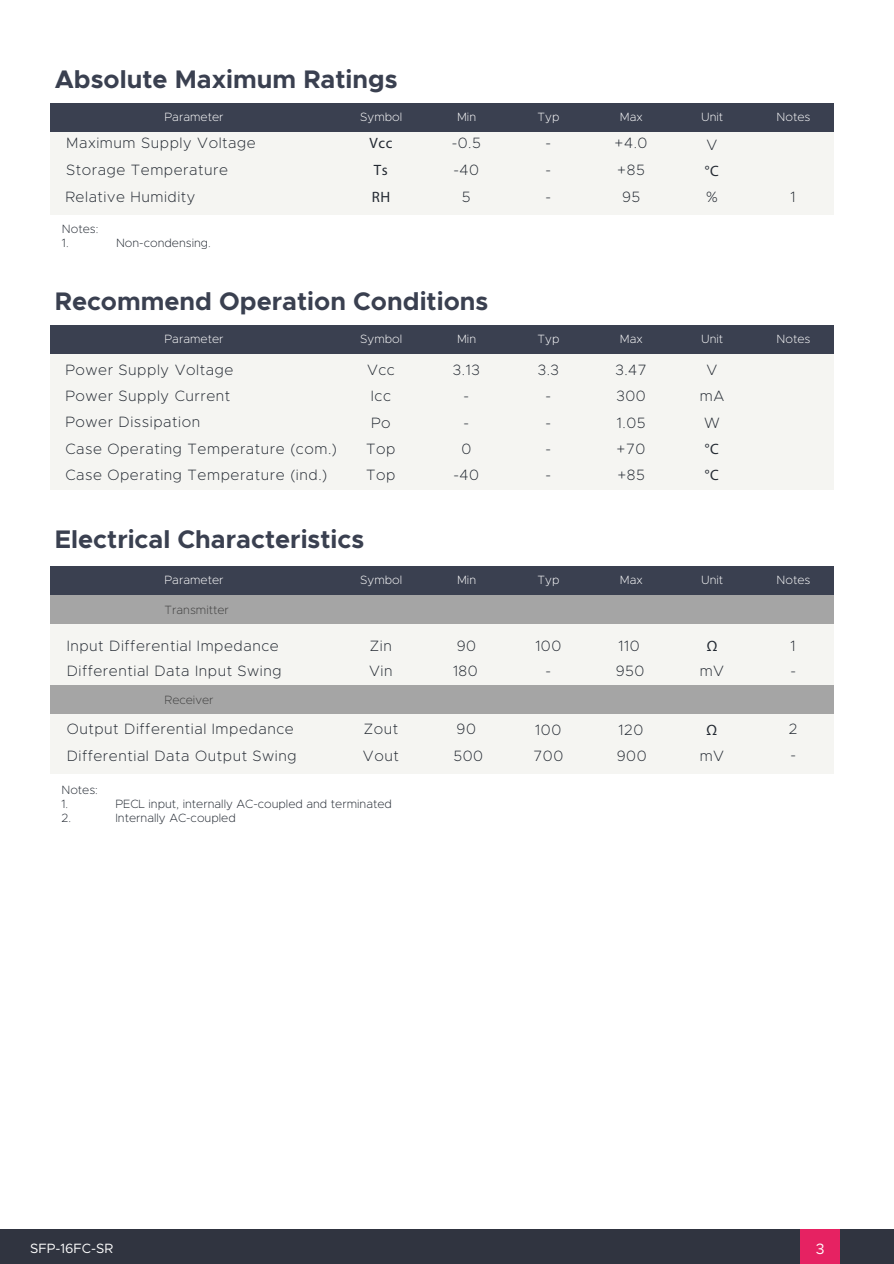
<style>
.page{position:relative;width:894px;height:1264px;background:#fff}
.page>*{position:absolute;margin:0;border:0;box-sizing:border-box;transform-origin:0 0}
.t1{font:700 25.5px "Metropolis";color:#3a4050}
.t2{font:200 15px/26.4px "Metropolis";letter-spacing:.035em;color:#232932}
.t3{font:15px "Myriad Pro";letter-spacing:.035em;color:#232932}
.t4{font:15px "Metropolis";color:#fff}
.t5{font:13.5px "Metropolis";color:#fff}
.t6{font:200 12px "Metropolis";color:#fff}
.t7{font:200 12px/14.4px "Metropolis";color:#232932}
.t8{font:200 12px "Metropolis";color:#404040}
</style>
<div class="page">
<div style="left:51px;top:621px;width:783px;height:152px;background:#f5f5f2"></div>
<div style="left:51px;top:348px;width:783px;height:141px;background:#f5f5f2"></div>
<div style="left:51px;top:103px;width:783px;height:112px;background:#f5f5f2"></div>
<div style="left:51px;top:103px;width:783px;height:29px;background:#3a4050"></div>
<div style="left:51px;top:325px;width:783px;height:29px;background:#3a4050"></div>
<div style="left:0;top:1228px;width:893px;height:35px;background:#303440"></div>
<div style="left:800px;top:1228px;width:39px;height:35px;background:#e62262"></div>
<div style="left:51px;top:566px;width:783px;height:29px;background:#3a4050"></div>
<div style="left:51px;top:595px;width:783px;height:28px;background:#a5a5a5"></div>
<div style="left:51px;top:685px;width:783px;height:28px;background:#a5a5a5"></div>
<h1 class="t1" style="left:55px;top:63px;width:344px">Absolute Maximum Ratings</h1>
<p class="t6" style="left:164px;top:110px;width:60px">Parameter</p>
<p class="t6" style="left:360px;top:110px;width:44px">Symbol</p>
<p class="t6" style="left:457px;top:110px;width:21px">Min</p>
<p class="t6" style="left:537px;top:110px;width:23px">Typ</p>
<p class="t6" style="left:619px;top:110px;width:24px">Max</p>
<p class="t6" style="left:701px;top:110px;width:24px">Unit</p>
<p class="t6" style="left:776px;top:110px;width:35px">Notes</p>
<p class="t2" style="left:66px;top:130px;width:191px">Maximum Supply Voltage</p>
<p class="t3" style="left:369px;top:134px;width:24px">Vcc</p>
<p class="t2" style="left:451px;top:130px;width:31px">-0.5</p>
<p class="t2" style="left:545px;top:130px;width:7px">-</p>
<p class="t2" style="left:614px;top:130px;width:34px">+4.0</p>
<p class="t2" style="left:706px;top:132px;width:12px">V</p>
<p class="t2" style="left:66px;top:156px;width:163px">Storage Temperature</p>
<p class="t3" style="left:374px;top:161px;width:15px">Ts</p>
<p class="t2" style="left:453px;top:157px;width:27px">-40</p>
<p class="t2" style="left:545px;top:157px;width:7px">-</p>
<p class="t2" style="left:617px;top:157px;width:29px">+85</p>
<p class="t3" style="left:704px;top:162px;width:16px">°C</p>
<p class="t2" style="left:65px;top:183px;width:132px">Relative Humidity</p>
<p class="t3" style="left:371px;top:188px;width:20px">RH</p>
<p class="t2" style="left:462px;top:183px;width:10px">5</p>
<p class="t2" style="left:545px;top:184px;width:7px">-</p>
<p class="t2" style="left:622px;top:184px;width:20px">95</p>
<p class="t2" style="left:706px;top:184px;width:13px">%</p>
<p class="t2" style="left:790px;top:184px;width:7px">1</p>
<p class="t7" style="left:62px;top:222px;width:38px">Notes:<br>1.</p>
<p class="t7" style="left:116px;top:236px;width:96px">Non-condensing.</p>
<h1 class="t1" style="left:55px;top:285px;width:435px">Recommend Operation Conditions</h1>
<p class="t6" style="left:164px;top:331px;width:60px">Parameter</p>
<p class="t6" style="left:360px;top:331px;width:44px">Symbol</p>
<p class="t6" style="left:457px;top:331px;width:21px">Min</p>
<p class="t6" style="left:537px;top:331px;width:23px">Typ</p>
<p class="t6" style="left:619px;top:331px;width:24px">Max</p>
<p class="t6" style="left:701px;top:331px;width:24px">Unit</p>
<p class="t6" style="left:776px;top:331px;width:35px">Notes</p>
<p class="t2" style="left:65px;top:356px;width:169px">Power Supply Voltage</p>
<p class="t2" style="left:65px;top:383px;width:166px">Power Supply Current</p>
<p class="t2" style="left:367px;top:357px;width:29px">Vcc</p>
<p class="t2" style="left:371px;top:383px;width:22px">Icc</p>
<p class="t2" style="left:452px;top:356px;width:28px">3.13</p>
<p class="t2" style="left:463px;top:383px;width:7px">-</p>
<p class="t2" style="left:537px;top:356px;width:23px">3.3</p>
<p class="t2" style="left:545px;top:383px;width:7px">-</p>
<p class="t2" style="left:615px;top:356px;width:33px">3.47</p>
<p class="t2" style="left:616px;top:383px;width:31px">300</p>
<p class="t2" style="left:699px;top:357px;width:26px;text-align:center">V mA</p>
<p class="t2" style="left:65px;top:409px;width:136px">Power Dissipation</p>
<p class="t2" style="left:65px;top:461px;width:263px">Case Operating Temperature (ind.)</p>
<p class="t2" style="left:65px;top:435px;width:273px">Case Operating Temperature (com.)</p>
<p class="t2" style="left:371px;top:409px;width:21px">Po</p>
<p class="t2" style="left:366px;top:435px;width:31px">Top</p>
<p class="t2" style="left:366px;top:461px;width:31px">Top</p>
<p class="t2" style="left:463px;top:409px;width:7px">-</p>
<p class="t2" style="left:461px;top:435px;width:11px">0</p>
<p class="t2" style="left:453px;top:462px;width:27px">-40</p>
<p class="t2" style="left:545px;top:409px;width:7px">-</p>
<p class="t2" style="left:616px;top:409px;width:30px">1.05</p>
<p class="t2" style="left:703px;top:409px;width:17px">W</p>
<p class="t2" style="left:545px;top:435px;width:7px">-</p>
<p class="t2" style="left:616px;top:435px;width:30px">+70</p>
<p class="t3" style="left:704px;top:439px;width:16px">°C</p>
<p class="t2" style="left:545px;top:462px;width:7px">-</p>
<p class="t2" style="left:617px;top:462px;width:29px">+85</p>
<p class="t3" style="left:704px;top:466px;width:16px">°C</p>
<h1 class="t1" style="left:55px;top:523px;width:311px">Electrical Characteristics</h1>
<p class="t6" style="left:164px;top:572px;width:60px">Parameter</p>
<p class="t6" style="left:360px;top:572px;width:44px">Symbol</p>
<p class="t6" style="left:457px;top:572px;width:21px">Min</p>
<p class="t6" style="left:537px;top:572px;width:23px">Typ</p>
<p class="t6" style="left:619px;top:572px;width:24px">Max</p>
<p class="t6" style="left:701px;top:572px;width:24px">Unit</p>
<p class="t6" style="left:776px;top:572px;width:35px">Notes</p>
<p class="t8" style="left:164px;top:602px;width:66px">Transmitter</p>
<p class="t2" style="left:67px;top:632px;width:214px">Input Differential Impedance</p>
<p class="t2" style="left:370px;top:632px;width:23px">Zin</p>
<p class="t2" style="left:456px;top:632px;width:21px">90</p>
<p class="t2" style="left:535px;top:632px;width:27px">100</p>
<p class="t2" style="left:618px;top:632px;width:23px">110</p>
<p class="t3" style="left:706px;top:637px;width:12px">Ω</p>
<p class="t2" style="left:67px;top:657px;width:216px">Differential Data Input Swing</p>
<p class="t2" style="left:369px;top:658px;width:25px">Vin</p>
<p class="t2" style="left:453px;top:657px;width:26px">180</p>
<p class="t2" style="left:545px;top:657px;width:7px">-</p>
<p class="t2" style="left:615px;top:657px;width:30px">950</p>
<p class="t2" style="left:699px;top:658px;width:26px">mV</p>
<p class="t8" style="left:164px;top:692px;width:50px">Receiver</p>
<p class="t2" style="left:67px;top:715px;width:231px">Output Differential Impedance<br>Differential Data Output Swing</p>
<p class="t2" style="left:363px;top:716px;width:37px">Zout<br>Vout</p>
<p class="t2" style="left:453px;top:716px;width:31px">90<br>500</p>
<p class="t2" style="left:533px;top:716px;width:31px">100<br>700</p>
<p class="t2" style="left:616px;top:716px;width:31px">120<br>900</p>
<p class="t3" style="left:706px;top:720px;width:12px">Ω</p>
<p class="t2" style="left:699px;top:742px;width:26px">mV</p>
<p class="t7" style="left:61px;top:782px;width:38px">Notes:<br>1.</p>
<p class="t7" style="left:115px;top:796px;width:278px">PECL input, internally AC-coupled and terminated</p>
<p class="t7" style="left:61px;top:811px;width:11px">2.</p>
<p class="t7" style="left:115px;top:811px;width:122px">Internally AC-coupled</p>
<p class="t2" style="left:790px;top:632px;width:7px">1</p>
<p class="t2" style="left:790px;top:657px;width:7px">-</p>
<p class="t2" style="left:788px;top:715px;width:10px">2 -</p>
<p class="t5" style="left:30px;top:1239px;width:84px">SFP-16FC-SR</p>
<p class="t4" style="left:815px;top:1239px;width:10px">3</p>
</div>
